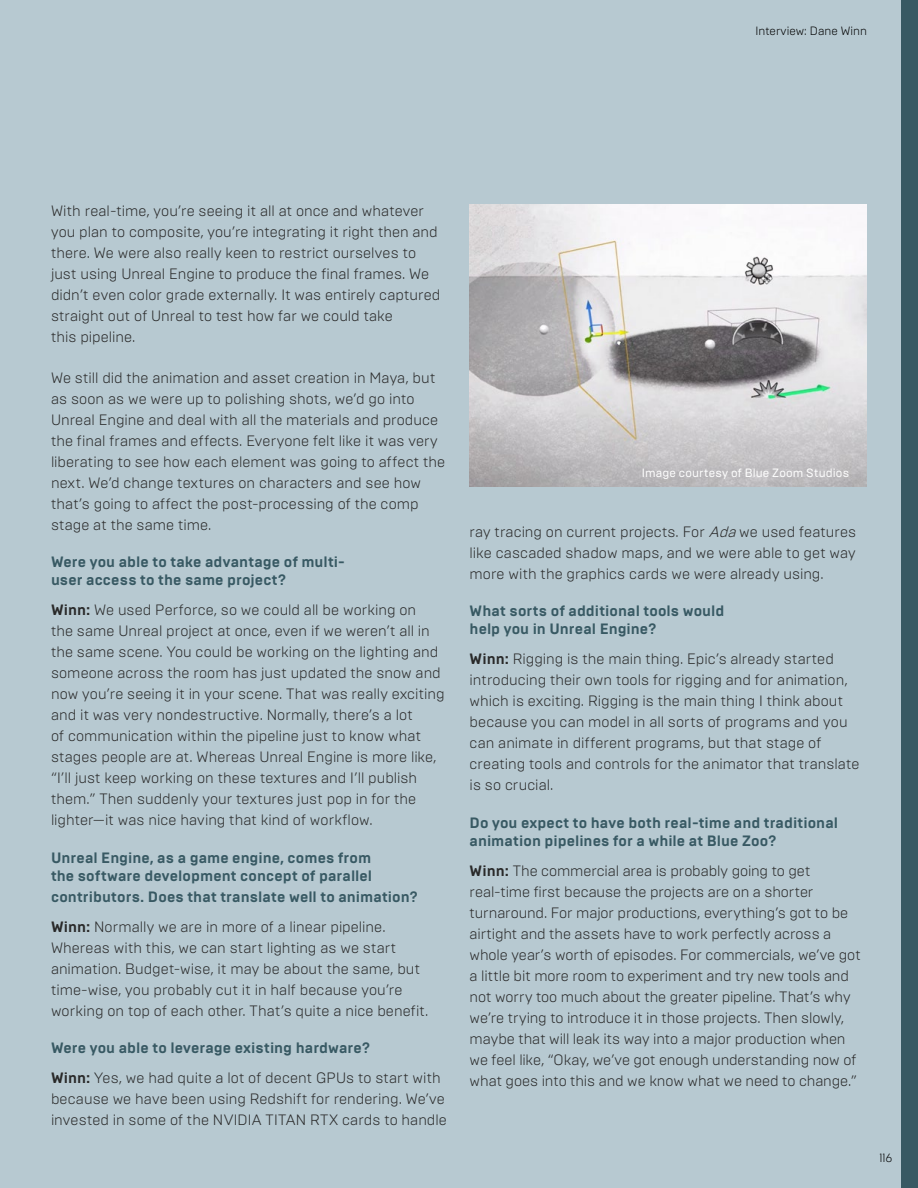
<style>
.page{position:relative;width:918px;height:1188px;background:#b7c9d1}
.page>*{position:absolute;margin:0;border:0;box-sizing:border-box;transform-origin:0 0}
.t1{font:300 15px/21px "Brutal Type";color:#292929}
.t2{font:700 15px/18px "Brutal Type";letter-spacing:.005em;color:#385963}
.t3{font:12px "Brutal Type";letter-spacing:.01em;color:#fff}
.t4{font:300 12px "Brutal Type";color:#000}
.s1{font-weight:700}
.s2{color:#292929}
.s3{font-weight:300;color:#292929}
.s4{font-weight:700;color:#385963}
.s5{font-style:italic}
</style>
<div class="page">
<img style="left:470px;top:204px;width:397px;height:283px">
<div style="left:901px;top:0;width:17px;height:1188px;background:#385963"></div>
<p class="t4" style="left:755px;top:24px;width:113px">Interview: Dane Winn</p>
<p class="t1" style="left:51px;top:200px;width:391px">With real-time, you’re seeing it all at once and whatever you plan to composite, you’re integrating it right then and there. We were also really keen to restrict ourselves to just using Unreal Engine to produce the final frames. We didn’t even color grade externally. It was entirely captured straight out of Unreal to test how far we could take<br>this pipeline.</p>
<p class="t1" style="left:51px;top:367px;width:396px">We still did the animation and asset creation in Maya, but as soon as we were up to polishing shots, we’d go into Unreal Engine and deal with all the materials and produce the final frames and effects. Everyone felt like it was very liberating to see how each element was going to affect the next. We’d change textures on characters and see how that’s going to affect the post-processing of the comp stage at the same time.</p>
<p class="t2" style="left:51px;top:553px;width:295px">Were you able to take advantage of multi&shy;user access to the same project?</p>
<p class="t1" style="left:51px;top:599px;width:395px"><span class="s1">Winn:</span> We used Perforce, so we could all be working on<br>the same Unreal project at once, even if we weren’t all in the same scene. You could be working on the lighting and someone across the room has just updated the snow and now you’re seeing it in your scene. That was really exciting and it was very nondestructive. Normally, there’s a lot<br>of communication within the pipeline just to know what stages people are at. Whereas Unreal Engine is more like, “I’ll just keep working on these textures and I’ll publish them.” Then suddenly your textures just pop in for the lighter—it was nice having that kind of workflow.</p>
<p class="t2" style="left:51px;top:848px;width:323px">Unreal Engine, as a game engine, comes from the software development concept of parallel</p>
<p class="t2" style="left:51px;top:881px;width:368px;line-height:30px">contributors. Does that translate well to animation?<br><span class="s2">Winn:</span> <span class="s3">Normally we are in more of a linear pipeline.</span></p>
<p class="t1" style="left:51px;top:937px;width:379px">Whereas with this, we can start lighting as we start animation. Budget-wise, it may be about the same, but time-wise, you probably cut it in half because you’re working on top of each other. That’s quite a nice benefit.</p>
<p class="t1" style="left:51px;top:1033px;width:391px;line-height:30px"><span class="s4">Were you able to leverage existing hardware?<br></span><span class="s1">Winn:</span> Yes, we had quite a lot of decent GPUs to start with</p>
<p class="t1" style="left:51px;top:1088px;width:397px">because we have been using Redshift for rendering. We’ve invested in some of the NVIDIA TITAN RTX cards to handle</p>
<p class="t3" style="left:642px;top:466px;width:209px">Image courtesy of Blue Zoom Studios</p>
<p class="t1" style="left:470px;top:521px;width:388px;text-align:justify">ray tracing on current projects. For <span class="s5">Ada</span>we used features like cascaded shadow maps, and we were able to get way more with the graphics cards we were already using.</p>
<p class="t2" style="left:470px;top:602px;width:256px">What sorts of additional tools would help you in Unreal Engine?</p>
<p class="t1" style="left:470px;top:649px;width:391px"><span class="s1">Winn:</span> Rigging is the main thing. Epic’s already started introducing their own tools for rigging and for animation, which is exciting. Rigging is the main thing I think about because you can model in all sorts of programs and you can animate in different programs, but that stage of creating tools and controls for the animator that translate is so crucial.</p>
<p class="t2" style="left:470px;top:814px;width:370px">Do you expect to have both real-time and traditional animation pipelines for a while at Blue Zoo?</p>
<p class="t1" style="left:470px;top:860px;width:393px"><span class="s1">Winn:</span> The commercial area is probably going to get real-time first because the projects are on a shorter turnaround. For major productions, everything’s got to be airtight and the assets have to work perfectly across a whole year’s worth of episodes. For commercials, we’ve got a little bit more room to experiment and try new tools and not worry too much about the greater pipeline. That’s why we’re trying to introduce it in those projects. Then slowly, maybe that will leak its way into a major production when we feel like, “Okay, we’ve got enough understanding now of what goes into this and we know what we need to change.”</p>
<p class="t4" style="left:879px;top:1151px;width:15px">116</p>
</div>
